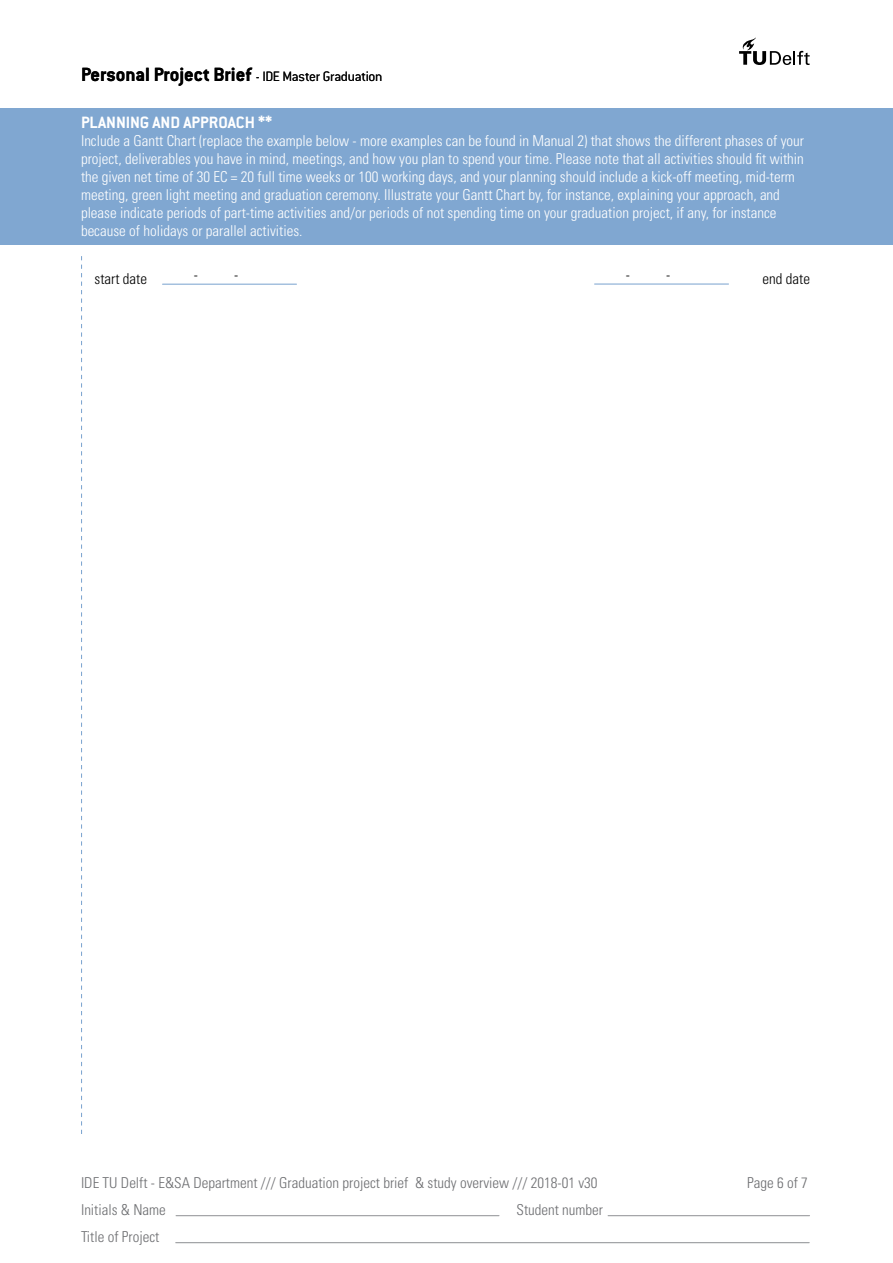
<style>
.page{position:relative;width:893px;height:1263px;background:#fff}
.page>*{position:absolute;margin:0;border:0;box-sizing:border-box;transform-origin:0 0}
.t1{font:700 21px "Conduit ITC Std";color:#000}
.t2{font:700 18px "Conduit ITC Std";color:#fff}
.t3{font:300 condensed 15px/18px "Univers LT Std";color:#fff}
.t4{font:300 condensed 15px "Univers LT Std";color:#6d6e71}
.t5{font:300 15px "Conduit ITC Std";letter-spacing:-.02em;color:#000}
.t6{font:300 condensed 15px "Univers LT Std";color:#000}
</style>
<div class="page">
<svg style="left:739px;top:37px;width:71px;height:28px"></svg>
<hr style="left:176px;top:1242px;width:633px;height:1px;background:#939598">
<hr style="left:176px;top:1215px;width:323px;height:1px;background:#95979a">
<hr style="left:608px;top:1215px;width:201px;height:1px;background:#95979a">
<div style="left:0;top:108px;width:893px;height:136px;background:#80a7d1"></div>
<svg style="left:81px;top:256px;width:1px;height:878px"></svg>
<hr style="left:163px;top:284px;width:133px;height:1px;background:#80a7d1">
<hr style="left:595px;top:283px;width:133px;height:2px;background:#80a7d1">
<h1 class="t1" style="left:81px;top:62px;width:172px">Personal Project Brief</h1>
<p class="t5" style="left:256px;top:67px;width:128px">- IDE Master Graduation</p>
<p class="t2" style="left:81px;top:111px;width:193px">PLANNING AND APPROACH **</p>
<p class="t3" style="left:81px;top:132px;width:724px">Include a Gantt Chart (replace the example below - more examples can be found in Manual 2) that shows the different phases of your project, deliverables you have in mind, meetings, and how you plan to spend your time. Please note that all activities should fit within the given net time of 30 EC = 20 full time weeks or 100 working days, and your planning should include a kick-off meeting, mid-term meeting, green light meeting and graduation ceremony. Illustrate your Gantt Chart by, for instance, explaining your approach, and please indicate periods of part-time activities and/or periods of not spending time on your graduation project, if any, for instance because of holidays or parallel activities.</p>
<p class="t6" style="left:94px;top:269px;width:54px">start date</p>
<p class="t6" style="left:194px;top:266px;width:6px">-</p>
<p class="t6" style="left:234px;top:266px;width:6px">-</p>
<p class="t6" style="left:626px;top:266px;width:6px">-</p>
<p class="t6" style="left:666px;top:266px;width:6px">-</p>
<p class="t6" style="left:763px;top:269px;width:49px">end date</p>
<p class="t4" style="left:81px;top:1174px;width:518px">IDE TU Delft - E&amp;SA Department /// Graduation project brief &amp; study overview /// 2018-01 v30</p>
<p class="t4" style="left:747px;top:1174px;width:62px">Page 6 of 7</p>
<p class="t4" style="left:81px;top:1201px;width:86px">Initials &amp; Name</p>
<p class="t4" style="left:516px;top:1201px;width:88px">Student number</p>
<p class="t4" style="left:81px;top:1228px;width:80px">Title of Project</p>
</div>
